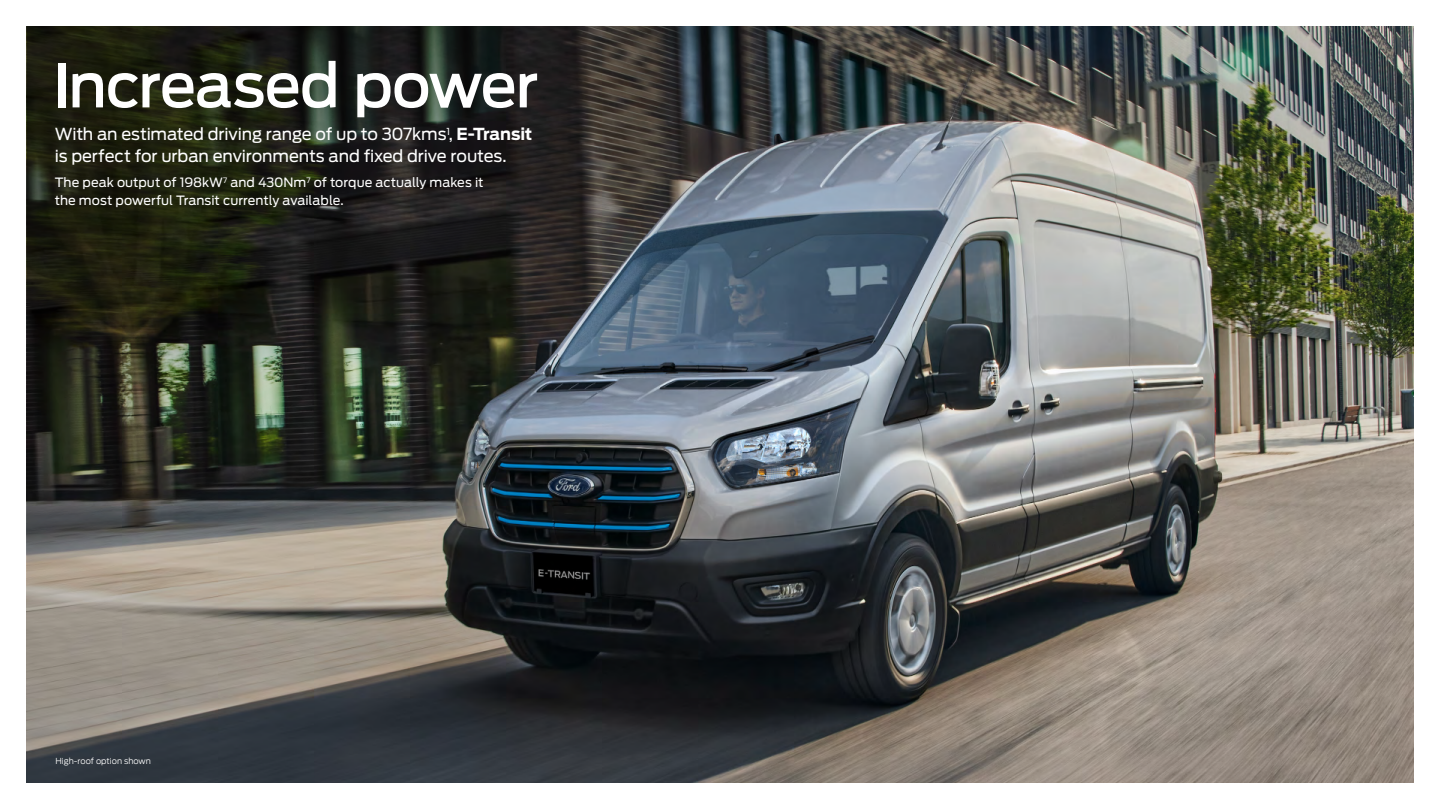
<style>
.page{position:relative;width:1440px;height:810px;background:#fff}
.page>*{position:absolute;margin:0;border:0;box-sizing:border-box;transform-origin:0 0}
.t1{font:500 60px "Ford Antenna";letter-spacing:-.02em;color:#fff}
.t2{font:16.5px/21.8px "Ford Antenna";letter-spacing:-.01em;color:#fff}
.t3{font:12.75px/18px "Ford Antenna";color:#fff}
.t4{font:300 8.25px "Ford Antenna";color:#fff}
.s1{font-weight:700}
</style>
<div class="page">
<img style="left:27px;top:27px;width:1386px;height:756px">
<h1 class="t1" style="left:53px;top:33px;width:487px">Increased power</h1>
<p class="t2" style="left:55px;top:121px;width:479px">With an estimated driving range of up to 307kms<sup>1</sup>, <span class="s1">E-Transit </span>is perfect for urban environments and fixed drive routes.</p>
<p class="t3" style="left:55px;top:172px;width:430px">The peak output of 198kW<sup>7</sup> and 430Nm<sup>7</sup> of torque actually makes it the most powerful Transit currently available.</p>
<p class="t4" style="left:56px;top:754px;width:97px">High-roof option shown</p>
</div>
